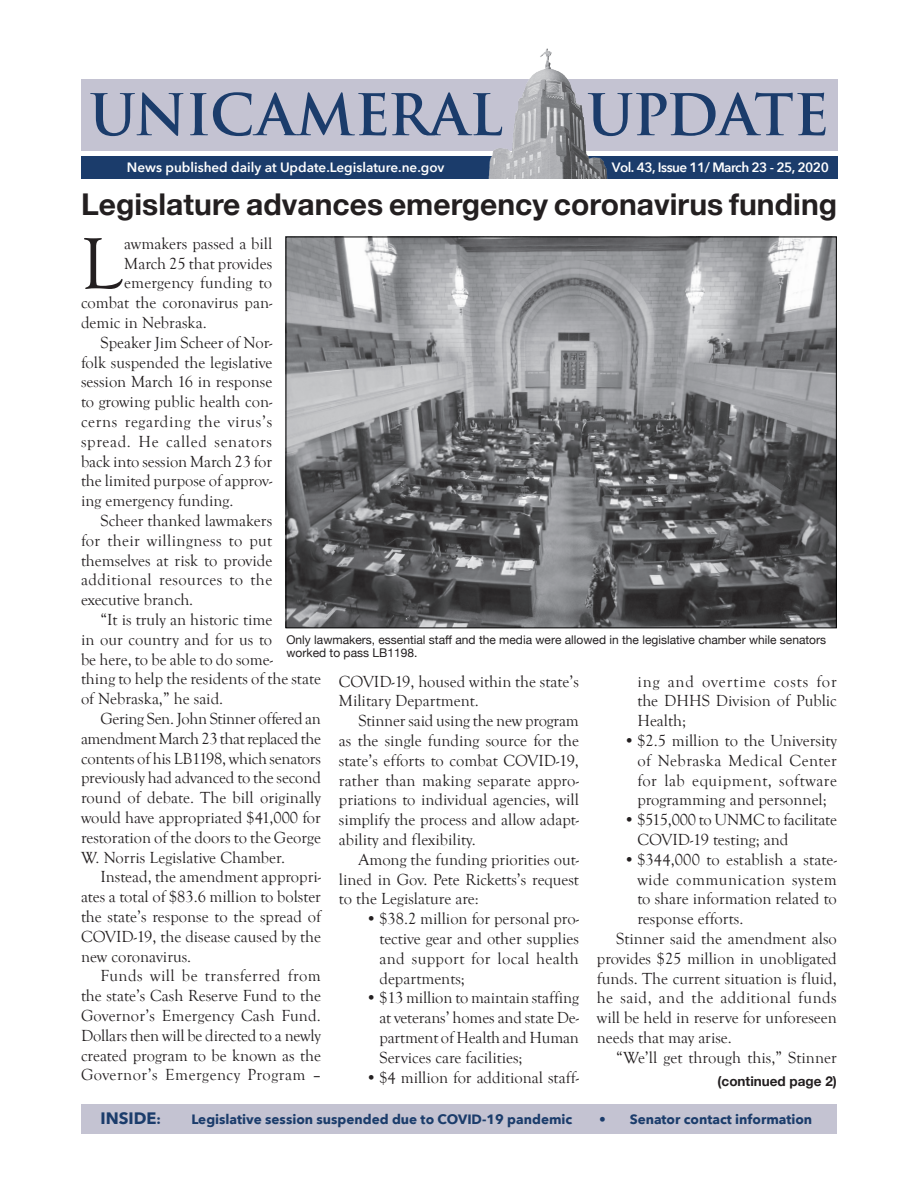
<style>
.page{position:relative;width:918px;height:1188px;background:#fff}
.page>*{position:absolute;margin:0;border:0;box-sizing:border-box;transform-origin:0 0}
.body{font:75.3px "Goudy Old Style T";color:#231f20}
.t1{font:700 55.8px "Trajan Pro";letter-spacing:-.01em;color:#1b3c6b}
.Head1{font:700 30px "Helvetica Neue";color:#231f20}
.body-2{font:16.5px/19.8px "Goudy Old Style T";color:#231f20;text-align:justify}
.t2{font:700 16.5px "Avenir Next";color:#1b3c6b}
.t3{font:700 13.5px "Avenir Next";color:#1b3c6b}
.t4{font:600 13.5px "Avenir Next";color:#fff}
.t5{font:600 13.5px "Avenir Next";letter-spacing:-.04em;color:#fff}
.Upfront_Headline{font:700 13.5px "Helvetica Neue";color:#231f20}
.photo_caption{font:12px/13.5px "Helvetica Neue";color:#231f20}
.s1{font-size:13.5px}
</style>
<div class="page">
<div style="left:81px;top:1104px;width:756px;height:30px;background:#c4c3d2"></div>
<div style="left:81px;top:79px;width:756px;height:72px;background:#c4c3d2"></div>
<div style="left:81px;top:157px;width:756px;height:22px;background:#1b3c6b"></div>
<img style="left:486px;top:48px;width:127px;height:131px">
<img style="left:288px;top:239px;width:547px;height:387px">
<h2 class="t1" style="left:89px;top:80px;width:415px">UNICAMERAL</h2>
<h2 class="t1" style="left:587px;top:80px;width:244px">UPDATE</h2>
<p class="t4" style="left:127px;top:155px;width:319px">News published daily at Update.Legislature.ne.gov</p>
<p class="t5" style="left:612px;top:155px;width:218px">Vol. 43, Issue 11/ March 23 - 25, 2020</p>
<p class="Head1" style="left:81px;top:181px;width:758px">Legislature advances emergency coronavirus funding</p>
<p class="body" style="left:81px;top:223px;width:42px">L</p>
<p class="body-2" style="left:124px;top:234px;width:149px">awmakers passed a bill</p>
<p class="body-2" style="left:124px;top:254px;width:150px">March 25 that provides</p>
<p class="body-2" style="left:124px;top:274px;width:150px">emergency funding to</p>
<p class="body-2" style="left:81px;top:293px;width:193px">combat the coronavirus pan-</p>
<p class="body-2" style="left:81px;top:313px;width:127px">demic in Nebraska.</p>
<p class="body-2" style="left:81px;top:333px;width:193px;text-indent:19px">Speaker Jim Scheer of Nor&shy;folk suspended the legislative session March 16 in response to growing public health con&shy;cerns regarding the virus’s spread. He called senators back into session March 23 for the limited purpose of approv&shy;ing emergency funding.</p>
<p class="body-2" style="left:81px;top:511px;width:193px;text-indent:19px">Scheer thanked lawmakers for their willingness to put themselves at risk to provide additional resources to the executive branch.</p>
<p class="body-2" style="left:81px;top:610px;width:241px;text-align:left;text-indent:19px">“It is truly an historic time<br>in our country and for us to<br>be here, to be able to do some-<br>thing to help the residents of the state of Nebraska,” he said.</p>
<p class="body-2" style="left:81px;top:709px;width:242px;text-indent:19px">Gering Sen. John Stinner offered an amendment March 23 that replaced the contents of his LB1198, which senators previously had advanced to the second round of debate. The bill originally would have appropriated $41,000 for restoration of the doors to the George W. Norris Legislative Chamber.</p>
<p class="body-2" style="left:81px;top:868px;width:242px;text-indent:19px">Instead, the amendment appropri&shy;ates a total of $83.6 million to bolster the state’s response to the spread of COVID-19, the disease caused by the new coronavirus.</p>
<p class="body-2" style="left:81px;top:967px;width:242px;text-indent:19px">Funds will be transferred from the state’s Cash Reserve Fund to the Governor’s Emergency Cash Fund.<br>Dollars then will be directed to a newly created program to be known as the Governor’s Emergency Program –</p>
<p class="photo_caption" style="left:287px;top:633px;width:541px">Only lawmakers, essential staff and the media were allowed in the legislative chamber while senators worked to pass LB1198.</p>
<p class="body-2" style="left:637px;top:672px;width:201px">ing and overtime costs for the DHHS Division of Public Health;</p>
<p class="body-2" style="left:637px;top:731px;width:201px;text-indent:-14px">•$2.5 million to the University of Nebraska Medical Center for lab equipment, software programming and personnel;</p>
<p class="body-2" style="left:637px;top:810px;width:201px;text-indent:-14px">• $515,000 to UNMC to facilitate<br>COVID-19 testing; and</p>
<p class="body-2" style="left:637px;top:850px;width:201px;text-indent:-14px">•$344,000 to establish a state&shy;wide communication system to share information related to response efforts.</p>
<p class="body-2" style="left:597px;top:929px;width:241px;text-indent:19px">Stinner said the amendment also provides $25 million in unobligated funds. The current situation is fluid, he said, and the additional funds will be held in reserve for unforeseen needs that may arise.</p>
<p class="body-2" style="left:616px;top:1048px;width:222px">“We’ll get through this,” Stinner</p>
<p class="body-2" style="left:339px;top:672px;width:242px">COVID-19, housed within the state’s<br>Military Department.</p>
<p class="body-2" style="left:339px;top:711px;width:242px;text-indent:19px">Stinner said using the new program as the single funding source for the state’s efforts to combat COVID-19, rather than making separate appro&shy;priations to individual agencies, will simplify the process and allow adapt&shy;ability and flexibility.</p>
<p class="body-2" style="left:339px;top:850px;width:242px;text-indent:19px">Among the funding priorities out&shy;lined in Gov. Pete Ricketts’s request to the Legislature are:</p>
<p class="body-2" style="left:379px;top:909px;width:201px;text-indent:-14px">•$38.2 million for personal pro&shy;tective gear and other supplies and support for local health departments;</p>
<p class="body-2" style="left:379px;top:988px;width:201px;text-indent:-14px">• $13 million to maintain staffing at veterans’ homes and state De&shy;partment of Health and Human Services care facilities;</p>
<p class="body-2" style="left:366px;top:1068px;width:215px">•$4 million for additional staff-</p>
<p class="Upfront_Headline" style="left:718px;top:1070px;width:121px">(continued page 2)</p>
<p class="t2" style="left:101px;top:1104px;width:62px">INSIDE<span class="s1">:</span></p>
<p class="t3" style="left:191px;top:1108px;width:382px">Legislative session suspended due to COVID-19 pandemic</p>
<p class="t3" style="left:599px;top:1108px;width:214px">• Senator contact information</p>
</div>
